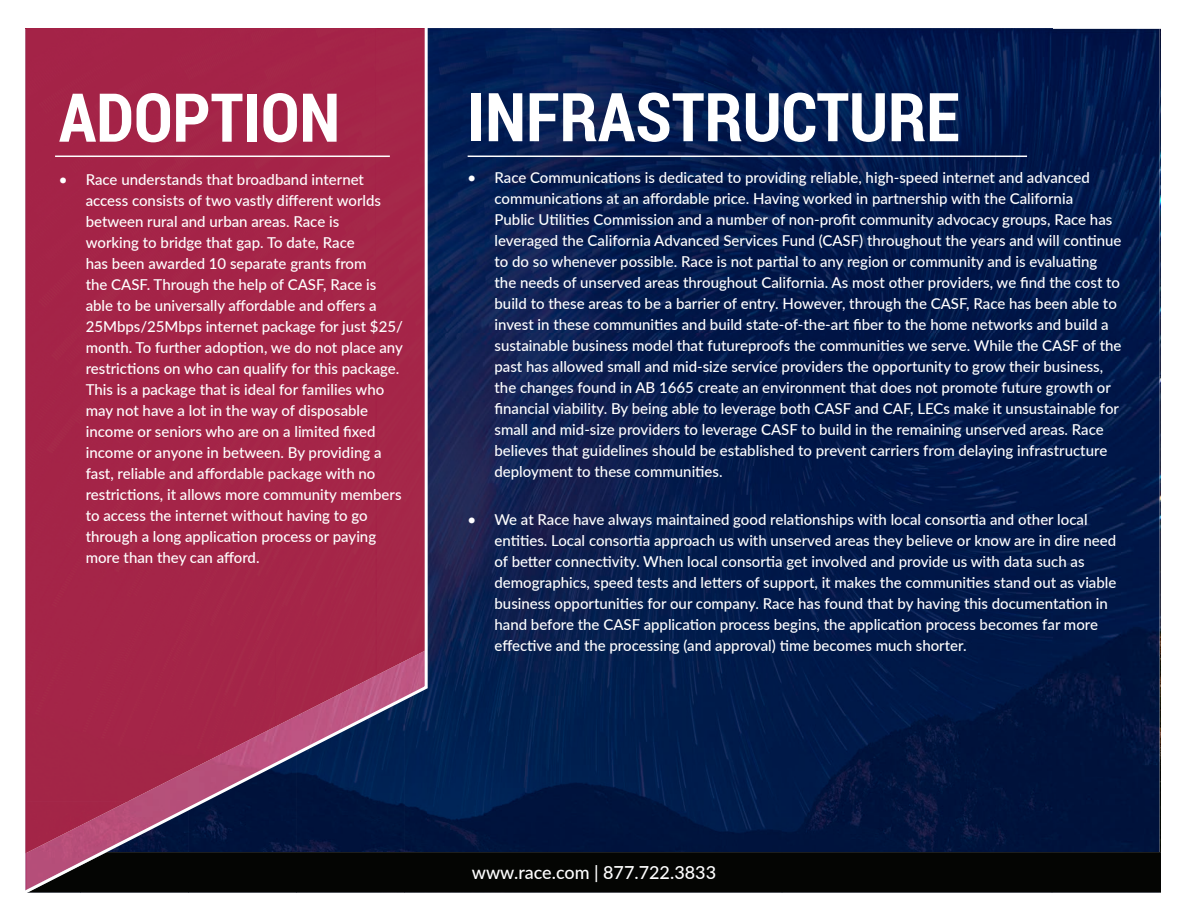
<style>
.page{position:relative;width:1188px;height:918px;background:#fff}
.page>*{position:absolute;margin:0;border:0;box-sizing:border-box;transform-origin:0 0}
.t1{font:700 67.5px "Roboto Condensed";color:#fff}
.t2{font:500 18px "Lato";color:#fff}
.t3{font:500 15px/21px "Lato";color:#fff}
</style>
<div class="page">
<img style="left:429px;top:29px;width:623px;height:610px">
<img style="left:1052px;top:29px;width:108px;height:823px">
<img style="left:429px;top:639px;width:623px;height:213px">
<div style="left:429px;top:852px;width:732px;height:41px;background:#040503"></div>
<svg style="left:25px;top:28px;width:404px;height:865px;background:#922649"></svg>
<hr style="left:55px;top:156px;width:335px;height:1px;background:#fff">
<hr style="left:468px;top:156px;width:559px;height:1px;background:#fff">
<h1 class="t1" style="left:59px;top:70px;width:283px">ADOPTION</h1>
<h1 class="t1" style="left:468px;top:70px;width:493px">INFRASTRUCTURE</h1>
<p class="t3" style="left:86px;top:168px;width:319px;text-indent:-27px">• Race understands that broadband internet access consists of two vastly different worlds between rural and urban areas. Race is<br>working to bridge that gap. To date, Race<br>has been awarded 10 separate grants from<br>the CASF. Through the help of CASF, Race is able to be universally affordable and offers a 25Mbps/25Mbps internet package for just $25/ month. To further adoption, we do not place any restrictions on who can qualify for this package.<br>This is a package that is ideal for families who may not have a lot in the way of disposable income or seniors who are on a limited fixed income or anyone in between. By providing a fast, reliable and affordable package with no restrictions, it allows more community members to access the internet without having to go through a long application process or paying more than they can afford.</p>
<p class="t3" style="left:495px;top:167px;width:629px;text-indent:-27px">• Race Communications is dedicated to providing reliable, high-speed internet and advanced communications at an affordable price. Having worked in partnership with the California<br>Public Utilities Commission and a number of non-profit community advocacy groups, Race has leveraged the California Advanced Services Fund (CASF) throughout the years and will continue to do so whenever possible. Race is not partial to any region or community and is evaluating the needs of unserved areas throughout California. As most other providers, we find the cost to build to these areas to be a barrier of entry. However, through the CASF, Race has been able to invest in these communities and build state-of-the-art fiber to the home networks and build a sustainable business model that futureproofs the communities we serve. While the CASF of the past has allowed small and mid-size service providers the opportunity to grow their business, the changes found in AB 1665 create an environment that does not promote future growth or financial viability. By being able to leverage both CASF and CAF, LECs make it unsustainable for small and mid-size providers to leverage CASF to build in the remaining unserved areas. Race believes that guidelines should be established to prevent carriers from delaying infrastructure deployment to these communities.</p>
<p class="t3" style="left:495px;top:509px;width:623px;text-indent:-27px">• We at Race have always maintained good relationships with local consortia and other local entities. Local consortia approach us with unserved areas they believe or know are in dire need of better connectivity. When local consortia get involved and provide us with data such as demographics, speed tests and letters of support, it makes the communities stand out as viable business opportunities for our company. Race has found that by having this documentation in hand before the CASF application process begins, the application process becomes far more effective and the processing (and approval) time becomes much shorter.</p>
<p class="t2" style="left:472px;top:859px;width:246px">www.race.com | 877.722.3833</p>
</div>
